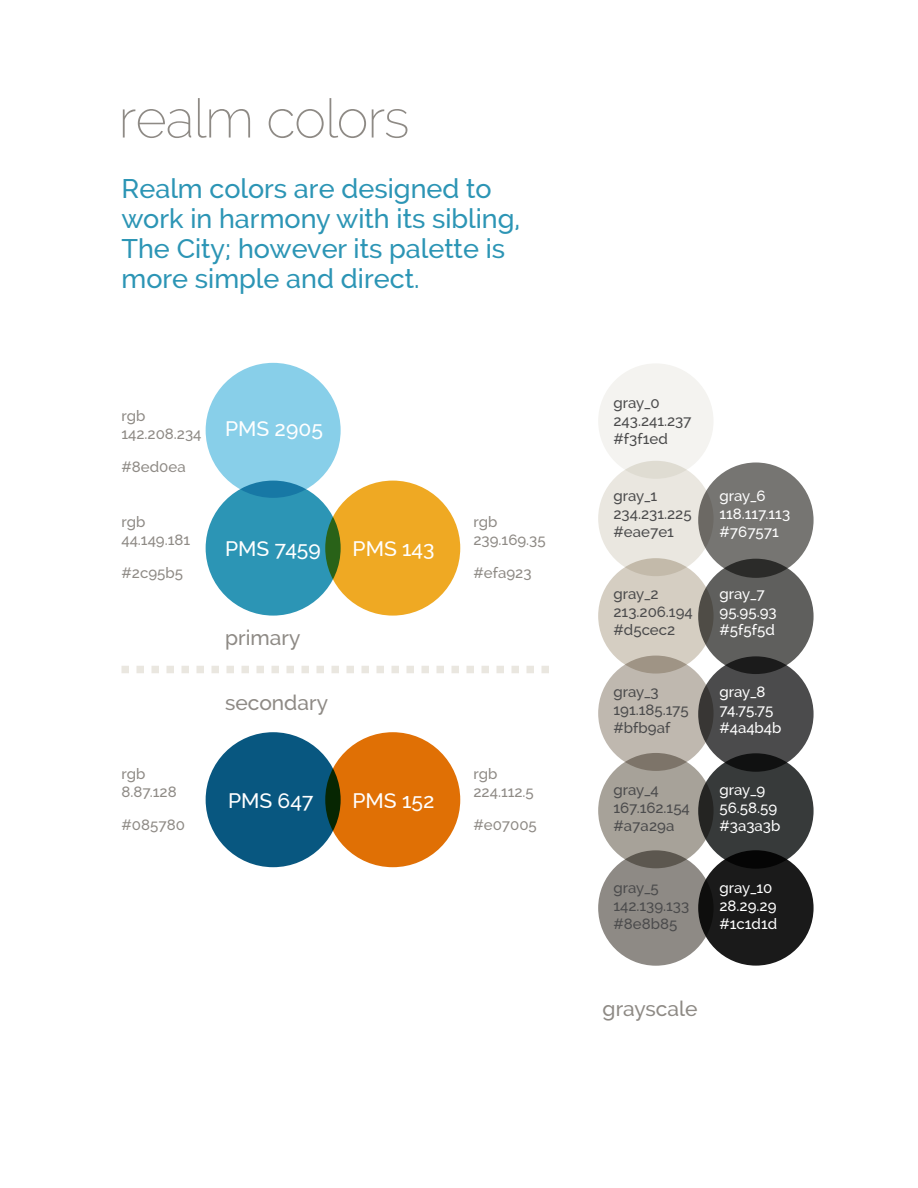
<style>
.page{position:relative;width:918px;height:1188px;background:#fff}
.page>*{position:absolute;margin:0;border:0;box-sizing:border-box;transform-origin:0 0}
.t1{font:200 54px "Raleway";letter-spacing:-.02em;color:#8e8a85}
.t2{font:500 27px/30px "Raleway";color:#2c95b5}
.t3{font:500 21px "Raleway";color:#fff}
.t4{font:500 21px "Raleway";color:#8e8a85}
.t5{font:500 15px/18px "Raleway";color:#4b4b4c}
.t6{font:500 15px/18px "Raleway";color:#fff}
.t7{font:500 15px/18px "Raleway";color:#8e8a85}
</style>
<div class="page">
<div style="left:206px;top:481px;width:135px;height:135px;background:#2c95b5;border-radius:50%"></div>
<div style="left:206px;top:363px;width:135px;height:135px;background:#88cfe9;border-radius:50%"></div>
<div style="left:325px;top:481px;width:135px;height:135px;background:#efa923;border-radius:50%"></div>
<div style="left:206px;top:732px;width:135px;height:135px;background:#085780;border-radius:50%"></div>
<div style="left:325px;top:732px;width:135px;height:135px;background:#e07005;border-radius:50%"></div>
<div style="left:698px;top:850px;width:116px;height:116px;background:#1a1a1a;border-radius:50%"></div>
<div style="left:698px;top:753px;width:116px;height:116px;background:#373a3a;border-radius:50%"></div>
<div style="left:698px;top:656px;width:116px;height:116px;background:#4b4b4c;border-radius:50%"></div>
<div style="left:698px;top:559px;width:116px;height:115px;background:#5f5f5d;border-radius:50%"></div>
<div style="left:698px;top:463px;width:116px;height:115px;background:#767572;border-radius:50%"></div>
<div style="left:598px;top:850px;width:116px;height:116px;background:#8e8a85;border-radius:50%"></div>
<div style="left:598px;top:753px;width:116px;height:115px;background:#a7a299;border-radius:50%"></div>
<div style="left:598px;top:656px;width:116px;height:115px;background:#bfb8af;border-radius:50%"></div>
<svg style="left:598px;top:558px;width:116px;height:116px;fill:#d5cec2"></svg>
<div style="left:598px;top:461px;width:116px;height:115px;background:#eae7e0;border-radius:50%"></div>
<div style="left:598px;top:363px;width:116px;height:116px;background:#f4f3f0;border-radius:50%"></div>
<svg style="left:122px;top:666px;width:427px;height:7px"></svg>
<h1 class="t1" style="left:118px;top:87px;width:293px">realm colors</h1>
<h2 class="t2" style="left:122px;top:174px;width:400px">Realm colors are designed to work in harmony with its sibling,<br>The City; however its palette is more simple and direct.</h2>
<p class="t7" style="left:122px;top:407px;width:82px">rgb<br>142.208.234</p>
<p class="t7" style="left:122px;top:458px;width:66px">#8ed0ea</p>
<p class="t7" style="left:122px;top:513px;width:70px">rgb<br>44.149.181</p>
<p class="t7" style="left:122px;top:564px;width:63px">#2c95b5</p>
<p class="t7" style="left:122px;top:765px;width:57px">rgb<br>8.87.128</p>
<p class="t7" style="left:122px;top:816px;width:65px">#085780</p>
<h3 class="t3" style="left:225px;top:416px;width:99px">PMS 2905</h3>
<h3 class="t3" style="left:225px;top:537px;width:97px">PMS 7459</h3>
<h3 class="t3" style="left:353px;top:537px;width:83px">PMS 143</h3>
<h3 class="t4" style="left:225px;top:625px;width:77px">primary</h3>
<h3 class="t4" style="left:225px;top:691px;width:105px">secondary</h3>
<h3 class="t3" style="left:228px;top:788px;width:87px">PMS 647</h3>
<h3 class="t3" style="left:353px;top:788px;width:83px">PMS 152</h3>
<p class="t7" style="left:474px;top:513px;width:74px">rgb<br>239.169.35</p>
<p class="t7" style="left:474px;top:564px;width:60px">#efa923</p>
<p class="t7" style="left:474px;top:765px;width:62px">rgb<br>224.112.5</p>
<p class="t7" style="left:474px;top:816px;width:65px">#e07005</p>
<p class="t5" style="left:614px;top:394px;width:80px">gray_0<br>243.241.237 #f3f1ed</p>
<p class="t5" style="left:614px;top:487px;width:80px">gray_1<br>234.231.225 #eae7e1</p>
<p class="t5" style="left:614px;top:585px;width:81px">gray_2<br>213.206.194 #d5cec2</p>
<p class="t5" style="left:614px;top:683px;width:77px">gray_3<br>191.185.175 #bfb9af</p>
<p class="t5" style="left:614px;top:781px;width:78px">gray_4<br>167.162.154 #a7a29a</p>
<p class="t5" style="left:614px;top:879px;width:77px">gray_5<br>142.139.133 #8e8b85</p>
<p class="t6" style="left:720px;top:487px;width:72px">gray_6<br>118.117.113 #767571</p>
<p class="t6" style="left:720px;top:585px;width:59px">gray_7<br>95.95.93 #5f5f5d</p>
<p class="t6" style="left:720px;top:683px;width:64px">gray_8<br>74.75.75 #4a4b4b</p>
<p class="t6" style="left:720px;top:781px;width:62px">gray_9<br>56.58.59 #3a3a3b</p>
<p class="t6" style="left:720px;top:879px;width:59px">gray_10<br>28.29.29 #1c1d1d</p>
<h3 class="t4" style="left:603px;top:996px;width:96px">grayscale</h3>
</div>
